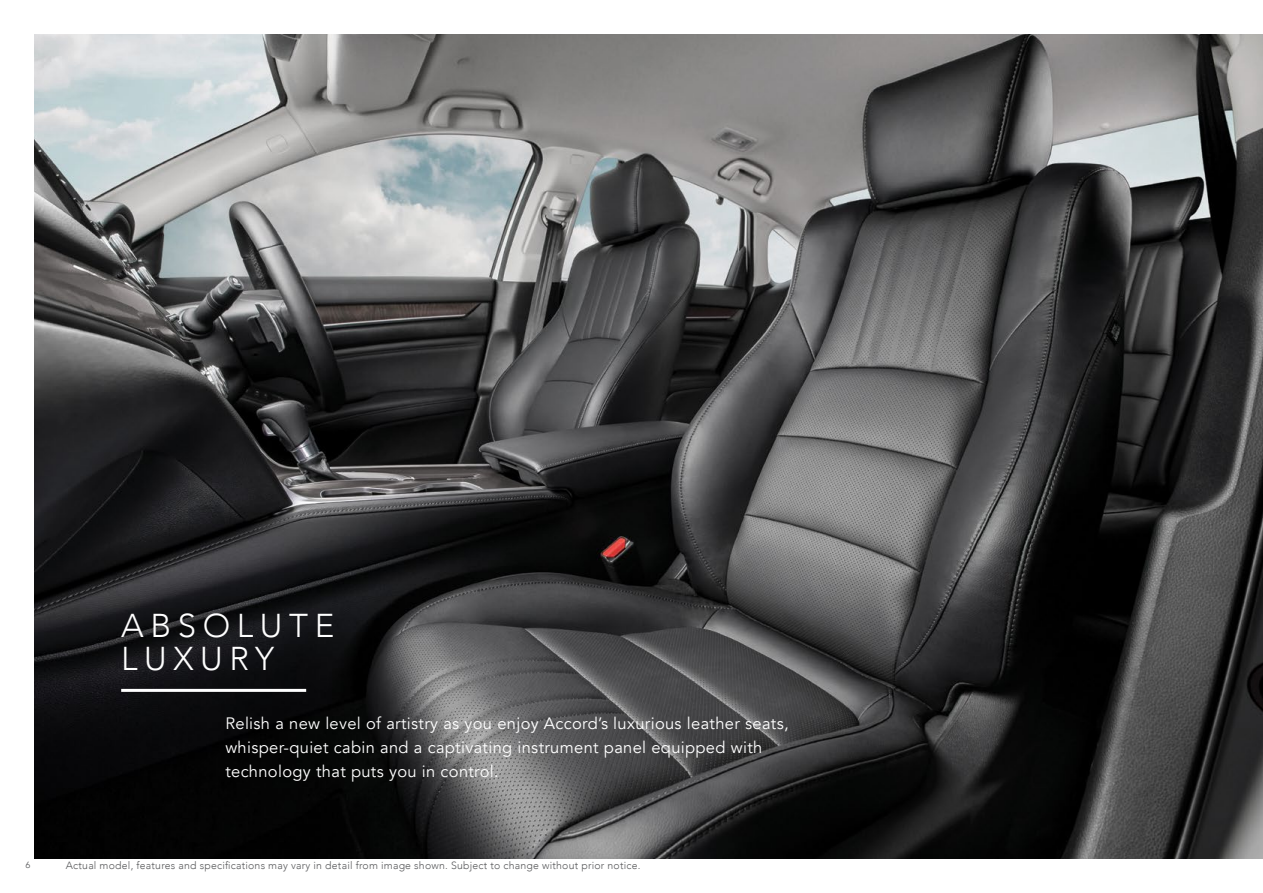
<style>
.page{position:relative;width:1263px;height:893px;background:#fff}
.page>*{position:absolute;margin:0;border:0;box-sizing:border-box;transform-origin:0 0}
.t1{font:300 33px/33px "Avenir";letter-spacing:.2em;color:#fff}
.t2{font:16.5px/24px "Avenir";letter-spacing:.02em;color:#fff}
.t3{font:300 10.5px "Avenir";letter-spacing:.02em;color:#58595b}
.t4{font:9px "Avenir";color:#58595b}
</style>
<div class="page">
<img style="left:34px;top:34px;width:1229px;height:825px">
<hr style="left:121px;top:689px;width:185px;height:3px;background:#fff">
<h1 class="t1" style="left:121px;top:609px;width:215px">ABSOLUTE<br>LUXURY</h1>
<p class="t2" style="left:225px;top:711px;width:565px">Relish a new level of artistry as you enjoy Accord’s luxurious leather seats, whisper-quiet cabin and a captivating instrument panel equipped with technology that puts you in control.</p>
<p class="t4" style="left:26px;top:859px;width:7px">6</p>
<p class="t3" style="left:66px;top:860px;width:576px">Actual model, features and specifications may vary in detail from image shown. Subject to change without prior notice.</p>
</div>
